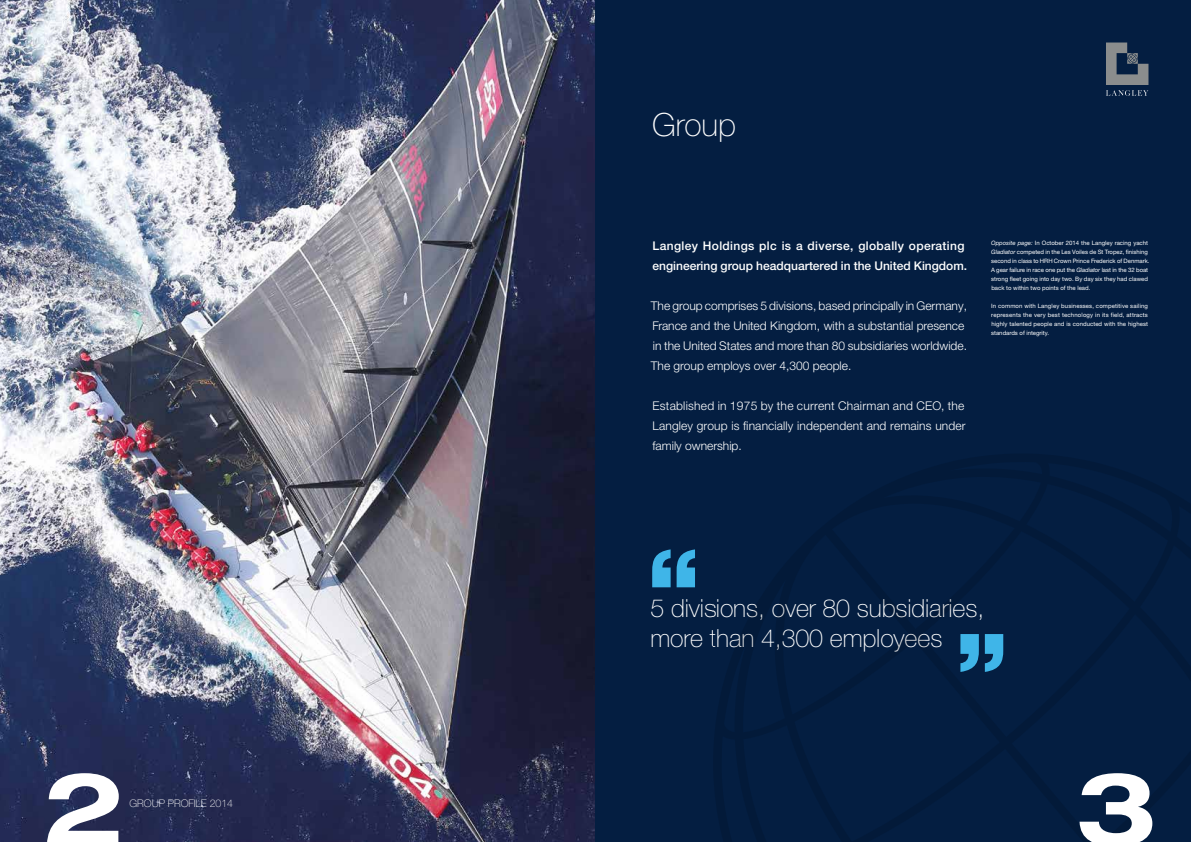
<style>
.page{position:relative;width:1191px;height:842px;background:#fff}
.page>*{position:absolute;margin:0;border:0;box-sizing:border-box;transform-origin:0 0}
.t1{font:700 expanded 100px "Helvetica Neue LTW1 G";color:#fff}
.t2{font:100 32px "Helvetica Neue LTW1 G";color:#fff}
.t3{font:100 25px/30px "Helvetica Neue LTW1 G";letter-spacing:-.005em;color:#fff}
.t4{font:300 12px/20px "Helvetica Neue LTW1 G";color:#fff}
.t5{font:500 12px/20px "Helvetica Neue LTW1 G";color:#fff}
.t6{font:100 10.5px "Helvetica Neue LTW1 G";color:#fff}
.t7{font:6px/9px "Helvetica Neue LTW1 G";color:#fff}
.s1{font-style:italic}
</style>
<div class="page">
<img style="left:0;top:0;width:595px;height:842px">
<div style="left:595px;top:0;width:596px;height:842px;background:#041e41"></div>
<svg style="left:1106px;top:43px;width:42px;height:53px"></svg>
<svg style="left:652px;top:549px;width:43px;height:38px"></svg>
<svg style="left:960px;top:634px;width:44px;height:38px;fill:#3fb5e8"></svg>
<h2 class="t2" style="left:652px;top:106px;width:85px">Group</h2>
<h3 class="t5" style="left:652px;top:235px;width:316px">Langley Holdings plc is a diverse, globally operating engineering group headquartered in the United Kingdom.</h3>
<h3 class="t4" style="left:651px;top:295px;width:318px">The group comprises 5 divisions, based principally in Germany, France and the United Kingdom, with a substantial presence in the United States and more than 80 subsidiaries worldwide.<br>The group employs over 4,300 people.</h3>
<h3 class="t4" style="left:652px;top:395px;width:314px;text-align:justify">Established in 1975 by the current Chairman and CEO, the Langley group is financially independent and remains under family ownership.</h3>
<p class="t7" style="left:991px;top:239px;width:160px"><span class="s1">Opposite page:</span> In October 2014 the Langley racing yacht <span class="s1">Gladiator</span> competed in the Les Voiles de St Tropez, finishing second in class to HRH Crown Prince Frederick of Denmark.<br>A gear failure in race one put the <span class="s1">Gladiator</span> last in the 32 boat strong fleet going into day two. By day six they had clawed back to within two points of the lead.</p>
<p class="t7" style="left:991px;top:302px;width:158px;text-align:justify">In common with Langley businesses, competitive sailing represents the very best technology in its field, attracts highly talented people and is conducted with the highest standards of integrity.</p>
<h3 class="t3" style="left:650px;top:593px;width:335px">5 divisions, over 80 subsidiaries, more than 4,300 employees</h3>
<h1 class="t1" style="left:43px;top:743px;width:83px">2</h1>
<h1 class="t1" style="left:1075px;top:743px;width:83px">3</h1>
<h3 class="t6" style="left:129px;top:797px;width:105px">GROUP PROFILE 2014</h3>
</div>
